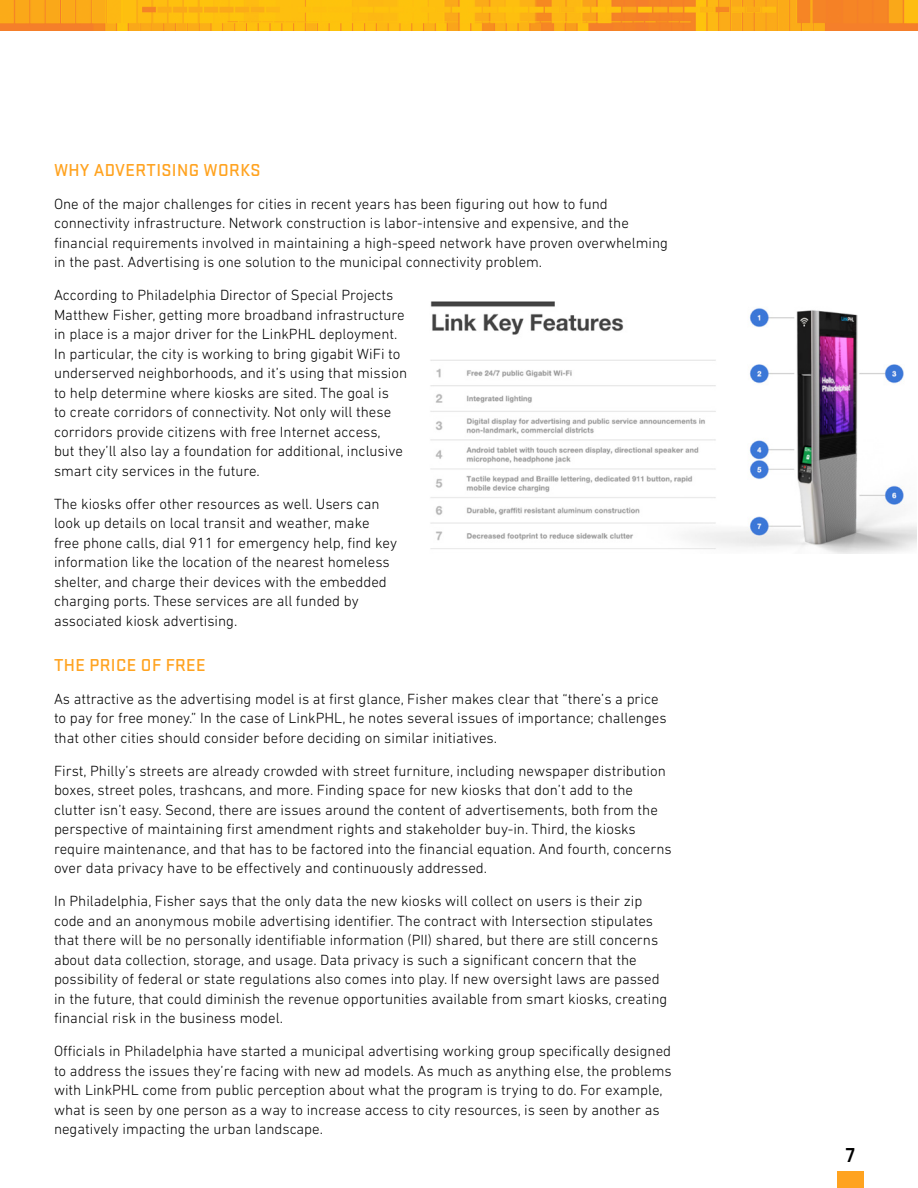
<style>
.page{position:relative;width:918px;height:1188px;background:#fff}
.page>*{position:absolute;margin:0;border:0;box-sizing:border-box;transform-origin:0 0}
.t1{font:700 21px "Stratum 2";color:#000}
.Header2{font:500 18px "Stratum 2";letter-spacing:.02em;color:#ffa320}
.Body{font:300 15px/19.5px "DIN Next LT Pro";color:#000}
</style>
<div class="page">
<img style="left:0;top:0;width:918px;height:30px">
<div style="left:837px;top:1172px;width:27px;height:16px;background:#ffa320"></div>
<img style="left:430px;top:301px;width:486px;height:252px">
<p class="Header2" style="left:54px;top:158px;width:208px">WHY ADVERTISING WORKS</p>
<p class="Body" style="left:54px;top:194px;width:616px">One of the major challenges for cities in recent years has been figuring out how to fund connectivity infrastructure. Network construction is labor-intensive and expensive, and the financial requirements involved in maintaining a high-speed network have proven overwhelming in the past. Advertising is one solution to the municipal connectivity problem.</p>
<p class="Body" style="left:54px;top:285px;width:355px">According to Philadelphia Director of Special Projects Matthew Fisher, getting more broadband infrastructure in place is a major driver for the LinkPHL deployment.<br>In particular, the city is working to bring gigabit WiFi to underserved neighborhoods, and it’s using that mission to help determine where kiosks are sited. The goal is<br>to create corridors of connectivity. Not only will these corridors provide citizens with free Internet access,<br>but they’ll also lay a foundation for additional, inclusive smart city services in the future.</p>
<p class="Body" style="left:54px;top:494px;width:345px">The kiosks offer other resources as well. Users can look up details on local transit and weather, make free phone calls, dial 911 for emergency help, find key information like the location of the nearest homeless shelter, and charge their devices with the embedded charging ports. These services are all funded by associated kiosk advertising.</p>
<p class="Header2" style="left:54px;top:653px;width:153px">THE PRICE OF FREE</p>
<p class="Body" style="left:54px;top:689px;width:614px">As attractive as the advertising model is at first glance, Fisher makes clear that “there’s a price to pay for free money.” In the case of LinkPHL, he notes several issues of importance; challenges that other cities should consider before deciding on similar initiatives.</p>
<p class="Body" style="left:54px;top:761px;width:619px">First, Philly’s streets are already crowded with street furniture, including newspaper distribution boxes, street poles, trashcans, and more. Finding space for new kiosks that don’t add to the clutter isn’t easy. Second, there are issues around the content of advertisements, both from the perspective of maintaining first amendment rights and stakeholder buy-in. Third, the kiosks require maintenance, and that has to be factored into the financial equation. And fourth, concerns over data privacy have to be effectively and continuously addressed.</p>
<p class="Body" style="left:54px;top:891px;width:615px">In Philadelphia, Fisher says that the only data the new kiosks will collect on users is their zip code and an anonymous mobile advertising identifier. The contract with Intersection stipulates that there will be no personally identifiable information (PII) shared, but there are still concerns about data collection, storage, and usage. Data privacy is such a significant concern that the possibility of federal or state regulations also comes into play. If new oversight laws are passed in the future, that could diminish the revenue opportunities available from smart kiosks, creating financial risk in the business model.</p>
<p class="Body" style="left:54px;top:1041px;width:619px">Officials in Philadelphia have started a municipal advertising working group specifically designed to address the issues they’re facing with new ad models. As much as anything else, the problems with LinkPHL come from public perception about what the program is trying to do. For example, what is seen by one person as a way to increase access to city resources, is seen by another as negatively impacting the urban landscape.</p>
<h1 class="t1" style="left:846px;top:1141px;width:11px">7</h1>
</div>
